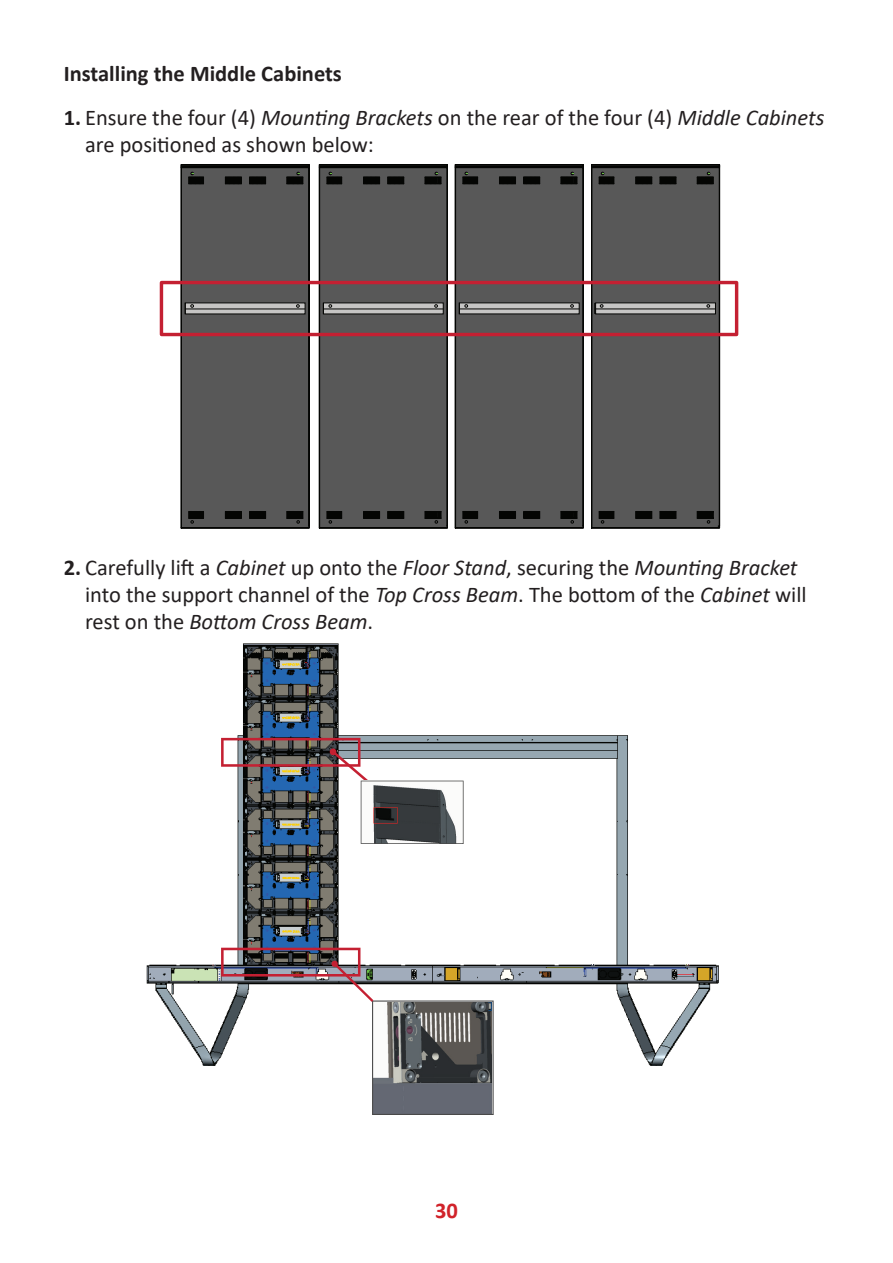
<style>
.page{position:relative;width:893px;height:1263px;background:#fff}
.page>*{position:absolute;margin:0;border:0;box-sizing:border-box;transform-origin:0 0}
.t1{font:22.5px/27px "Calibri";color:#231f20}
.Heading_3{font:700 22.5px "Calibri";color:#231f20}
.t2{font:700 22.5px "Calibri";color:#d1232a}
.s1{font-weight:700}
.s2{font-style:italic}
</style>
<div class="page">
<hr style="left:181px;top:528px;width:128px;height:1px;background:#040503">
<svg style="left:181px;top:165px;width:138px;height:363px"></svg>
<svg style="left:319px;top:165px;width:136px;height:363px"></svg>
<svg style="left:455px;top:165px;width:136px;height:363px"></svg>
<svg style="left:303px;top:302px;width:2px;height:12px"></svg>
<hr style="left:185px;top:308px;width:120px;height:1px;background:#040503">
<svg style="left:181px;top:167px;width:122px;height:361px;background:#555"></svg>
<div style="left:323px;top:302px;width:121px;height:12px;background:#c6c5c4;border:1px solid #040503"></div>
<hr style="left:323px;top:308px;width:120px;height:1px;background:#040503">
<svg style="left:323px;top:167px;width:118px;height:356px;background:#575757"></svg>
<div style="left:459px;top:302px;width:121px;height:12px;background:#c6c5c4;border:1px solid #040503"></div>
<hr style="left:459px;top:308px;width:120px;height:1px;background:#040503">
<svg style="left:459px;top:167px;width:118px;height:356px;background:#575757"></svg>
<svg style="left:591px;top:165px;width:129px;height:363px;background:#555554"></svg>
<div style="left:160px;top:281px;width:578px;height:55px;border:3px solid #c42032"></div>
<img style="left:146px;top:643px;width:573px;height:423px">
<svg style="left:221px;top:948px;width:273px;height:167px"></svg>
<svg style="left:221px;top:738px;width:243px;height:106px"></svg>
<p class="Heading_3" style="left:64px;top:57px;width:280px">Installing the Middle Cabinets</p>
<p class="t1" style="left:85px;top:103px;width:741px;text-indent:-21px"><span class="s1">1.</span> Ensure the four (4) <span class="s2">Mounting Brackets</span> on the rear of the four (4) <span class="s2">Middle Cabinets </span>are positioned as shown below:</p>
<p class="t1" style="left:85px;top:553px;width:723px;text-indent:-21px"><span class="s1">2.</span> Carefully lift a <span class="s2">Cabinet</span> up onto the <span class="s2">Floor Stand</span>, securing the <span class="s2">Mounting Bracket </span>into the support channel of the <span class="s2">Top Cross Beam</span>. The bottom of the <span class="s2">Cabinet</span> will rest on the <span class="s2">Bottom Cross Beam</span>.</p>
<p class="t2" style="left:435px;top:1194px;width:24px">30</p>
</div>
